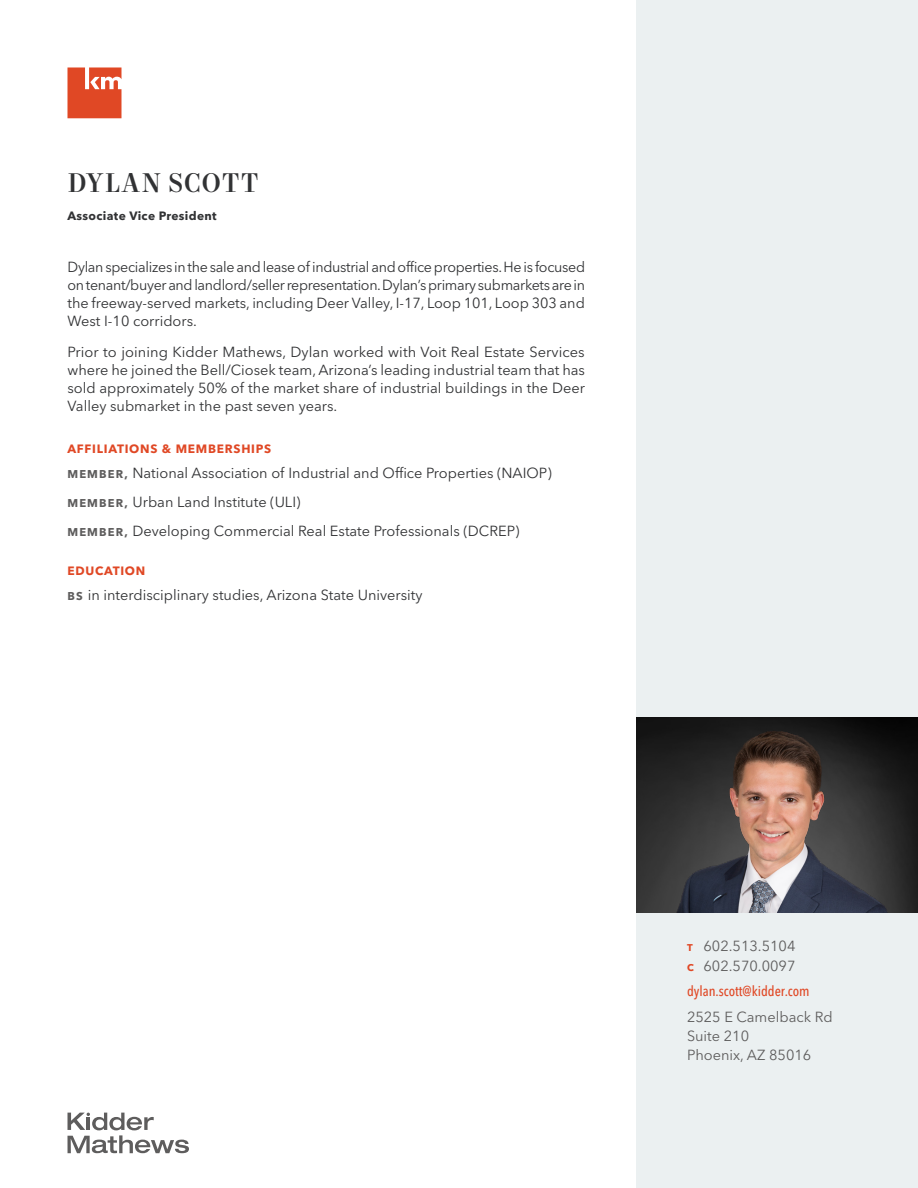
<style>
.page{position:relative;width:918px;height:1188px;background:#fff}
.page>*{position:absolute;margin:0;border:0;box-sizing:border-box;transform-origin:0 0}
.Resume_-_All_Caps_He{font:500 27px "Mort Modern 09";letter-spacing:.025em;color:#313234}
.Body_Copy_-_Charcoal{font:14.55px/18px "Avenir Next LT Pro";color:#313234;text-align:justify}
.Proposal_-_Bullets{font:14.55px "Avenir Next LT Pro";color:#313234}
.Resume_-_Contact_Inf{font:14.55px/19px "Avenir Next LT Pro";color:#5e5d5d}
.Resume_-_Contact_Inf-2{font:500 condensed 14.25px "Avenir Next LT Pro";color:#e04825}
.Subhead_-_Level_1{font:700 12px "Avenir Next LT Pro";letter-spacing:.06em;color:#e04825}
.Subhead_-_Level_2{font:700 12px "Avenir Next LT Pro";letter-spacing:.03em;color:#313234}
.s1{font-weight:700;font-size:11.25px;color:#5e5d5d}
.s2{font-weight:700;font-size:9.75px;color:#e04825}
</style>
<div class="page">
<div style="left:636px;top:0;width:282px;height:1188px;background:#ebf0f1"></div>
<img style="left:636px;top:718px;width:282px;height:195px">
<img style="left:664px;top:718px;width:240px;height:195px">
<svg style="left:67px;top:67px;width:54px;height:51px;background:#e45f41"></svg>
<svg style="left:68px;top:1113px;width:121px;height:40px"></svg>
<p class="Resume_-_All_Caps_He" style="left:68px;top:165px;width:193px">DYLAN SCOTT</p>
<p class="Subhead_-_Level_2" style="left:68px;top:209px;width:151px">Associate Vice President</p>
<p class="Body_Copy_-_Charcoal" style="left:68px;top:258px;width:519px">Dylan specializes in the sale and lease of industrial and office properties. He is focused on tenant/buyer and landlord/seller representation. Dylan’s primary submarkets are in the freeway-served markets, including Deer Valley, I-17, Loop 101, Loop 303 and West I-10 corridors.</p>
<p class="Body_Copy_-_Charcoal" style="left:68px;top:343px;width:519px">Prior to joining Kidder Mathews, Dylan worked with Voit Real Estate Services where he joined the Bell/Ciosek team, Arizona’s leading industrial team that has sold approximately 50% of the market share of industrial buildings in the Deer Valley submarket in the past seven years.</p>
<p class="Subhead_-_Level_1" style="left:68px;top:442px;width:205px">AFFILIATIONS &amp; MEMBERSHIPS</p>
<p class="Proposal_-_Bullets" style="left:68px;top:464px;width:486px"><span class="s1">MEMBER,</span> National Association of Industrial and Office Properties (NAIOP)</p>
<p class="Proposal_-_Bullets" style="left:68px;top:493px;width:235px"><span class="s1">MEMBER,</span> Urban Land Institute (ULI)</p>
<p class="Proposal_-_Bullets" style="left:68px;top:522px;width:454px"><span class="s1">MEMBER,</span> Developing Commercial Real Estate Professionals (DCREP)</p>
<p class="Subhead_-_Level_1" style="left:68px;top:563px;width:79px">EDUCATION</p>
<p class="Proposal_-_Bullets" style="left:68px;top:586px;width:357px"><span class="s1">BS</span> in interdisciplinary studies, Arizona State University</p>
<p class="Resume_-_Contact_Inf" style="left:687px;top:936px;width:110px;line-height:19.8px"><span class="s2">T</span> 602.513.5104<br><span class="s2">C</span> 602.570.0097</p>
<p class="Resume_-_Contact_Inf-2" style="left:687px;top:983px;width:124px">dylan.scott@kidder.com</p>
<p class="Resume_-_Contact_Inf" style="left:687px;top:1007px;width:147px">2525 E Camelback Rd<br>Suite 210<br>Phoenix, AZ 85016</p>
</div>
